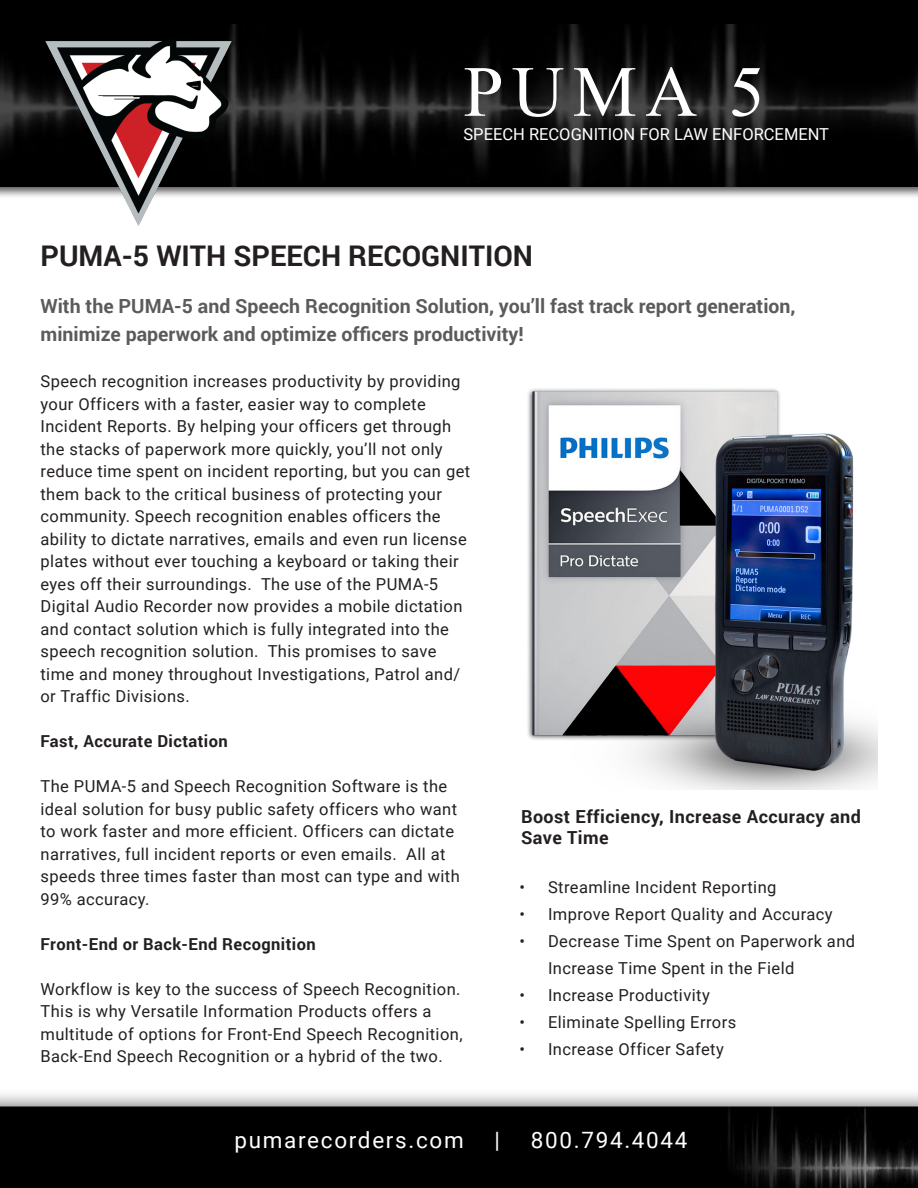
<style>
.page{position:relative;width:918px;height:1188px;background:#fff}
.page>*{position:absolute;margin:0;border:0;box-sizing:border-box;transform-origin:0 0}
.t1{font:72px "Times New Roman";color:#fff}
.Header_1{font:700 28.5px "Roboto";color:#231f20}
.Header_3{font:22.5px "Roboto";letter-spacing:.075em;color:#fff}
.t2{font:700 19.5px/28.5px "Roboto";color:#231f20}
.Header_3-2{font:700 18px/21.6px "Roboto";letter-spacing:.025em;color:#231f20}
.t3{font:16.5px/22.5px "Roboto";letter-spacing:.025em;color:#231f20}
.t4{font:700 16.5px "Roboto";letter-spacing:.025em;color:#231f20}
.t5{font:16.5px "Roboto";color:#fff}
</style>
<div class="page">
<img style="left:0;top:1094px;width:918px;height:94px">
<div style="left:0;top:0;width:918px;height:200px;background:#231f20;opacity:.75"></div>
<div style="left:0;top:0;width:918px;height:186px;background:#000"></div>
<img style="left:0;top:24px;width:918px;height:162px">
<img style="left:527px;top:388px;width:350px;height:401px">
<img style="left:6px;top:24px;width:270px;height:202px">
<p class="t1" style="left:464px;top:41px;width:303px">PUMA 5</p>
<p class="t5" style="left:464px;top:122px;width:367px">SPEECH RECOGNITION FOR LAW ENFORCEMENT</p>
<p class="Header_1" style="left:40px;top:236px;width:494px">PUMA-5 WITH SPEECH RECOGNITION</p>
<p class="t2" style="left:40px;top:291px;width:757px">With the PUMA-5 and Speech Recognition Solution, you’ll fast track report generation, minimize paperwork and optimize officers productivity!</p>
<p class="t3" style="left:40px;top:370px;width:431px">Speech recognition increases productivity by providing your Officers with a faster, easier way to complete Incident Reports. By helping your officers get through the stacks of paperwork more quickly, you’ll not only reduce time spent on incident reporting, but you can get them back to the critical business of protecting your community. Speech recognition enables officers the ability to dictate narratives, emails and even run license plates without ever touching a keyboard or taking their eyes off their surroundings. The use of the PUMA-5<br>Digital Audio Recorder now provides a mobile dictation and contact solution which is fully integrated into the speech recognition solution. This promises to save time and money throughout Investigations, Patrol and/ or Traffic Divisions.</p>
<p class="t4" style="left:40px;top:730px;width:189px">Fast, Accurate Dictation</p>
<p class="t3" style="left:40px;top:775px;width:421px">The PUMA-5 and Speech Recognition Software is the ideal solution for busy public safety officers who want to work faster and more efficient. Officers can dictate narratives, full incident reports or even emails. All at speeds three times faster than most can type and with 99% accuracy.</p>
<p class="t4" style="left:40px;top:932px;width:277px">Front-End or Back-End Recognition</p>
<p class="t3" style="left:40px;top:977px;width:424px">Workflow is key to the success of Speech Recognition.<br>This is why Versatile Information Products offers a multitude of options for Front-End Speech Recognition, Back-End Speech Recognition or a hybrid of the two.</p>
<p class="Header_3-2" style="left:521px;top:805px;width:342px">Boost Efficiency, Increase Accuracy and<br>Save Time</p>
<p class="t3" style="left:520px;top:875px;width:258px">• Streamline Incident Reporting</p>
<p class="t3" style="left:520px;top:902px;width:315px">• Improve Report Quality and Accuracy</p>
<p class="t3" style="left:548px;top:927px;width:309px;line-height:27px;text-indent:-28px">• Decrease Time Spent on Paperwork and<br>Increase Time Spent in the Field</p>
<p class="t3" style="left:520px;top:983px;width:192px">• Increase Productivity</p>
<p class="t3" style="left:520px;top:1010px;width:218px">• Eliminate Spelling Errors</p>
<p class="t3" style="left:520px;top:1037px;width:206px">• Increase Officer Safety</p>
<p class="Header_3" style="left:234px;top:1124px;width:231px">pumarecorders.com</p>
<p class="Header_3" style="left:495px;top:1124px;width:7px">|</p>
<p class="Header_3" style="left:531px;top:1124px;width:158px">800.794.4044</p>
</div>
